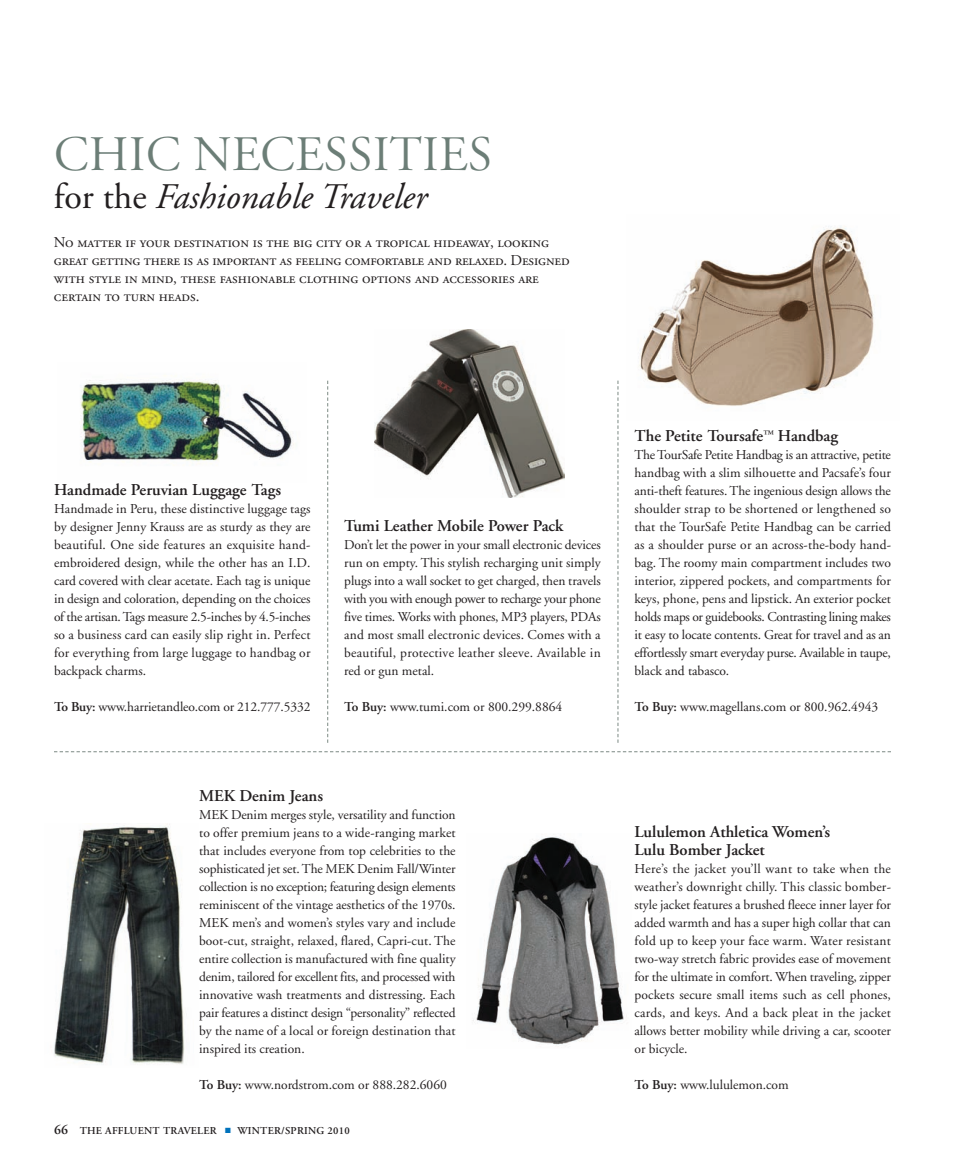
<style>
.page{position:relative;width:972px;height:1175px;background:#fff}
.page>*{position:absolute;margin:0;border:0;box-sizing:border-box;transform-origin:0 0}
.t1{font:49.5px "Adobe Garamond Titling";color:#6c7e77}
.t2{font:36px "Adobe Garamond Italic Os F";color:#231f20}
.t3{font:600 16.5px/18px "Adobe Garamond";color:#231f20}
.t4{font:15px/18px "Adobe Garamond Regular SC";color:#231f20}
.t5{font:13.5px/18px "Adobe Garamond";color:#231f20;text-align:justify}
.t6{font:600 10.5px "Adobe Garamond";letter-spacing:.025em;color:#231f20}
.s1{font-family:"Adobe Garamond"}
.s2{font-weight:600}
.s3{font-size:13.5px}
.s4{color:#0072bc}
</style>
<div class="page">
<img style="left:472px;top:836px;width:152px;height:209px">
<img style="left:375px;top:330px;width:189px;height:167px">
<img style="left:54px;top:824px;width:131px;height:241px">
<img style="left:80px;top:380px;width:214px;height:84px">
<img style="left:639px;top:226px;width:235px;height:180px">
<svg style="left:54px;top:751px;width:837px;height:1px"></svg>
<svg style="left:617px;top:380px;width:2px;height:363px"></svg>
<svg style="left:327px;top:381px;width:1px;height:362px"></svg>
<h1 class="t1" style="left:54px;top:124px;width:440px">CHIC NECESSITIES</h1>
<h2 class="t2" style="left:54px;top:182px;width:374px"><span class="s1">for the</span> Fashionable Traveler</h2>
<p class="t4" style="left:54px;top:234px;width:517px">No matter if your destination is the big city or a tropical hideaway, looking great getting there is as important as feeling comfortable and relaxed. Designed with style in mind, these fashionable clothing options and accessories are certain to turn heads.</p>
<p class="t3" style="left:54px;top:482px;width:229px">Handmade Peruvian Luggage Tags</p>
<p class="t5" style="left:54px;top:501px;width:258px">Handmade in Peru, these distinctive luggage tags by designer Jenny Krauss are as sturdy as they are beautiful. One side features an exquisite hand&shy;embroidered design, while the other has an I.D. card covered with clear acetate. Each tag is unique in design and coloration, depending on the choices of the artisan. Tags measure 2.5-inches by 4.5-inches so a business card can easily slip right in. Perfect for everything from large luggage to handbag or backpack charms.</p>
<p class="t5" style="left:54px;top:699px;width:258px"><span class="s2">To Buy:</span> www.harrietandleo.com or 212.777.5332</p>
<p class="t3" style="left:344px;top:518px;width:220px">Tumi Leather Mobile Power Pack</p>
<p class="t5" style="left:344px;top:537px;width:258px">Don’t let the power in your small electronic devices run on empty. This stylish recharging unit simply plugs into a wall socket to get charged, then travels with you with enough power to recharge your phone five times. Works with phones, MP3 players, PDAs and most small electronic devices. Comes with a beautiful, protective leather sleeve. Available in red or gun metal.</p>
<p class="t5" style="left:344px;top:699px;width:220px"><span class="s2">To Buy:</span> www.tumi.com or 800.299.8864</p>
<p class="t3" style="left:199px;top:788px;width:125px">MEK Denim Jeans</p>
<p class="t5" style="left:199px;top:807px;width:258px">MEK Denim merges style, versatility and function to offer premium jeans to a wide-ranging market that includes everyone from top celebrities to the sophisticated jet set. The MEK Denim Fall/Winter collection is no exception; featuring design elements reminiscent of the vintage aesthetics of the 1970s.<br>MEK men’s and women’s styles vary and include boot-cut, straight, relaxed, flared, Capri-cut. The entire collection is manufactured with fine quality denim, tailored for excellent fits, and processed with innovative wash treatments and distressing. Each pair features a distinct design “personality” reflected by the name of a local or foreign destination that inspired its creation.</p>
<p class="t5" style="left:199px;top:1077px;width:249px"><span class="s2">To Buy:</span> www.nordstrom.com or 888.282.6060</p>
<p class="t6" style="left:54px;top:1126px;width:297px"><span class="s3">66</span> THE AFFLUENT TRAVELER <span class="s4">■</span> WINTER/SPRING 2010</p>
<p class="t3" style="left:634px;top:428px;width:205px">The Petite Toursafe<sup>™</sup> Handbag</p>
<p class="t5" style="left:634px;top:447px;width:258px">The TourSafe Petite Handbag is an attractive, petite handbag with a slim silhouette and Pacsafe’s four anti-theft features. The ingenious design allows the shoulder strap to be shortened or lengthened so that the TourSafe Petite Handbag can be carried as a shoulder purse or an across-the-body hand&shy;bag. The roomy main compartment includes two interior, zippered pockets, and compartments for keys, phone, pens and lipstick. An exterior pocket holds maps or guidebooks. Contrasting lining makes it easy to locate contents. Great for travel and as an effortlessly smart everyday purse. Available in taupe, black and tabasco.</p>
<p class="t5" style="left:634px;top:699px;width:245px"><span class="s2">To Buy:</span> www.magellans.com or 800.962.4943</p>
<p class="t3" style="left:634px;top:824px;width:197px">Lululemon Athletica Women’s<br>Lulu Bomber Jacket</p>
<p class="t5" style="left:634px;top:861px;width:258px">Here’s the jacket you’ll want to take when the weather’s downright chilly. This classic bomber&shy;style jacket features a brushed fleece inner layer for added warmth and has a super high collar that can fold up to keep your face warm. Water resistant two-way stretch fabric provides ease of movement for the ultimate in comfort. When traveling, zipper pockets secure small items such as cell phones, cards, and keys. And a back pleat in the jacket allows better mobility while driving a car, scooter or bicycle.</p>
<p class="t5" style="left:634px;top:1077px;width:156px"><span class="s2">To Buy:</span> www.lululemon.com</p>
</div>
